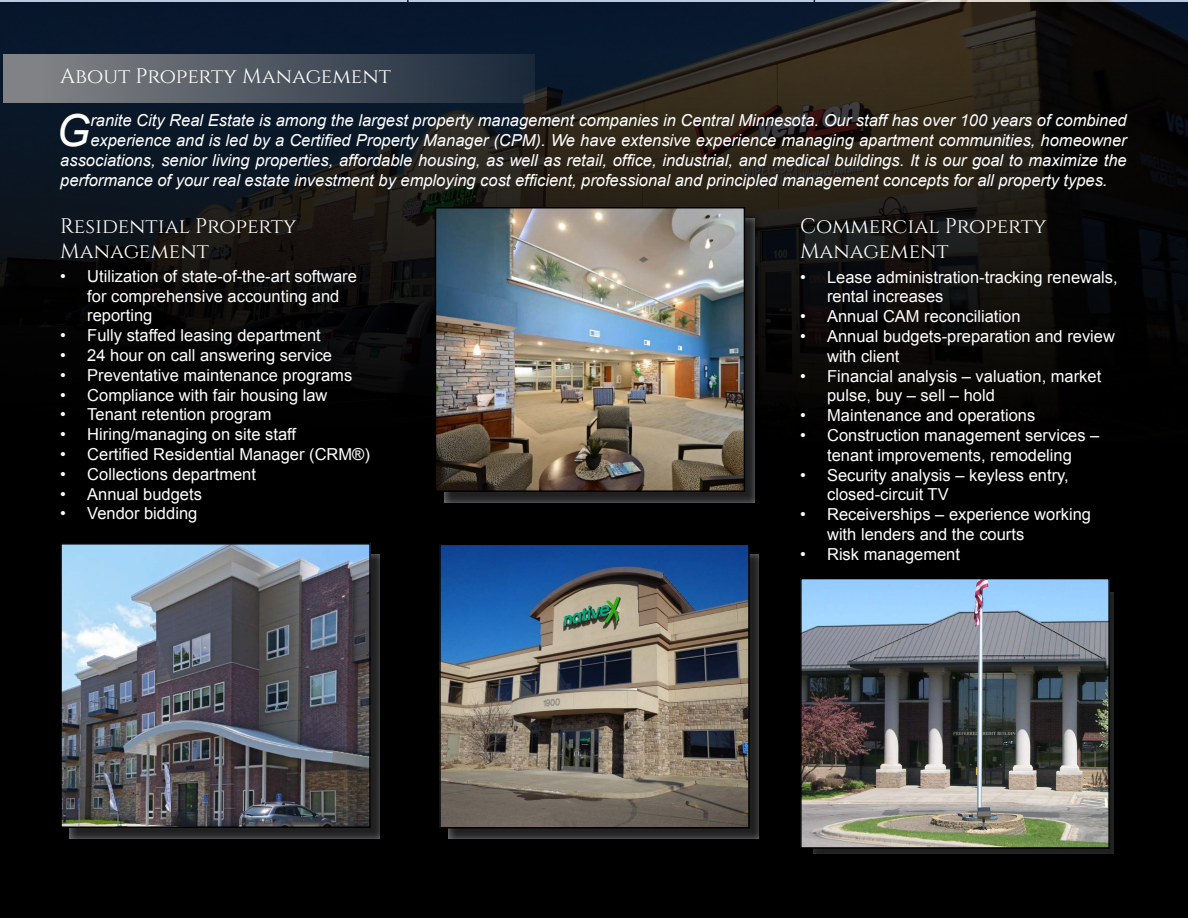
<style>
.page{position:relative;width:1188px;height:918px;background:#fff}
.page>*{position:absolute;margin:0;border:0;box-sizing:border-box;transform-origin:0 0}
.t1{font:italic 44.1px "Arial";color:#fff}
.t2{font:21px/25.2px "Cinzel";color:#fff}
.t3{font:16.5px/19.8px "Arial";color:#fff}
.t4{font:italic 16.5px "Arial";color:#fff}
</style>
<div class="page">
<div style="left:1px;top:2px;width:1187px;height:916px;background:#000"></div>
<hr style="left:407px;top:0;width:2px;height:911px;background:#000">
<hr style="left:814px;top:0;width:1px;height:911px;background:#000">
<img style="left:1px;top:1px;width:1187px;height:390px">
<div style="left:3px;top:54px;width:532px;height:49px;background:linear-gradient(to right,#868789,#1a2839)"></div>
<div style="left:62px;top:546px;width:328px;height:301px;background:#000;opacity:.75"></div>
<img style="left:63px;top:546px;width:305px;height:279px">
<div style="left:60px;top:543px;width:311px;height:285px;border:2px solid #000"></div>
<div style="left:802px;top:580px;width:326px;height:288px;background:#000;opacity:.75"></div>
<img style="left:803px;top:581px;width:304px;height:265px">
<div style="left:800px;top:578px;width:310px;height:271px;border:2px solid #000"></div>
<div style="left:437px;top:210px;width:327px;height:301px;background:#000;opacity:.75"></div>
<img style="left:438px;top:210px;width:304px;height:279px">
<div style="left:435px;top:207px;width:310px;height:285px;border:2px solid #000"></div>
<div style="left:441px;top:546px;width:328px;height:301px;background:#000;opacity:.75"></div>
<img style="left:442px;top:547px;width:305px;height:279px">
<div style="left:439px;top:544px;width:311px;height:285px;border:2px solid #000"></div>
<p class="t2" style="left:60px;top:63px;width:332px">About Property Management</p>
<h1 class="t1" style="left:56px;top:102px;width:36px">G</h1>
<p class="t4" style="left:90px;top:110px;width:1038px">ranite City Real Estate is among the largest property management companies in Central Minnesota. Our staff has over 100 years of combined</p>
<p class="t4" style="left:90px;top:130px;width:1038px">experience and is led by a Certified Property Manager (CPM). We have extensive experience managing apartment communities, homeowner</p>
<p class="t4" style="left:60px;top:150px;width:1068px">associations, senior living properties, affordable housing, as well as retail, office, industrial, and medical buildings. It is our goal to maximize the</p>
<p class="t4" style="left:60px;top:169px;width:1049px">performance of your real estate investment by employing cost efficient, professional and principled management concepts for all property types.</p>
<p class="t2" style="left:60px;top:213px;width:238px">Residential Property<br>Management</p>
<p class="t3" style="left:87px;top:266px;width:271px;text-indent:-27px">• Utilization of state-of-the-art software for comprehensive accounting and reporting</p>
<p class="t3" style="left:60px;top:326px;width:262px">• Fully staffed leasing department</p>
<p class="t3" style="left:60px;top:345px;width:273px">• 24 hour on call answering service</p>
<p class="t3" style="left:60px;top:365px;width:294px">• Preventative maintenance programs</p>
<p class="t3" style="left:60px;top:385px;width:269px">• Compliance with fair housing law</p>
<p class="t3" style="left:60px;top:405px;width:213px">• Tenant retention program</p>
<p class="t3" style="left:60px;top:425px;width:237px">• Hiring/managing on site staff</p>
<p class="t3" style="left:60px;top:444px;width:311px">• Certified Residential Manager (CRM®)</p>
<p class="t3" style="left:60px;top:464px;width:197px">• Collections department</p>
<p class="t3" style="left:60px;top:484px;width:143px">• Annual budgets</p>
<p class="t3" style="left:60px;top:504px;width:139px">• Vendor bidding</p>
<p class="t2" style="left:800px;top:213px;width:248px">Commercial Property<br>Management</p>
<p class="t3" style="left:827px;top:267px;width:292px;text-indent:-27px">• Lease administration-tracking renewals, rental increases</p>
<p class="t3" style="left:800px;top:307px;width:222px">• Annual CAM reconciliation</p>
<p class="t3" style="left:827px;top:326px;width:289px;text-indent:-27px">• Annual budgets-preparation and review with client</p>
<p class="t3" style="left:827px;top:366px;width:276px;text-indent:-27px">• Financial analysis – valuation, market pulse, buy – sell – hold</p>
<p class="t3" style="left:800px;top:406px;width:237px">• Maintenance and operations</p>
<p class="t3" style="left:800px;top:425px;width:301px;text-align:center">• Construction management services – tenant improvements, remodeling</p>
<p class="t3" style="left:827px;top:465px;width:243px;text-indent:-27px">• Security analysis – keyless entry, closed-circuit TV</p>
<p class="t3" style="left:827px;top:505px;width:266px;text-indent:-27px">• Receiverships – experience working with lenders and the courts</p>
<p class="t3" style="left:800px;top:544px;width:161px">• Risk management</p>
</div>
